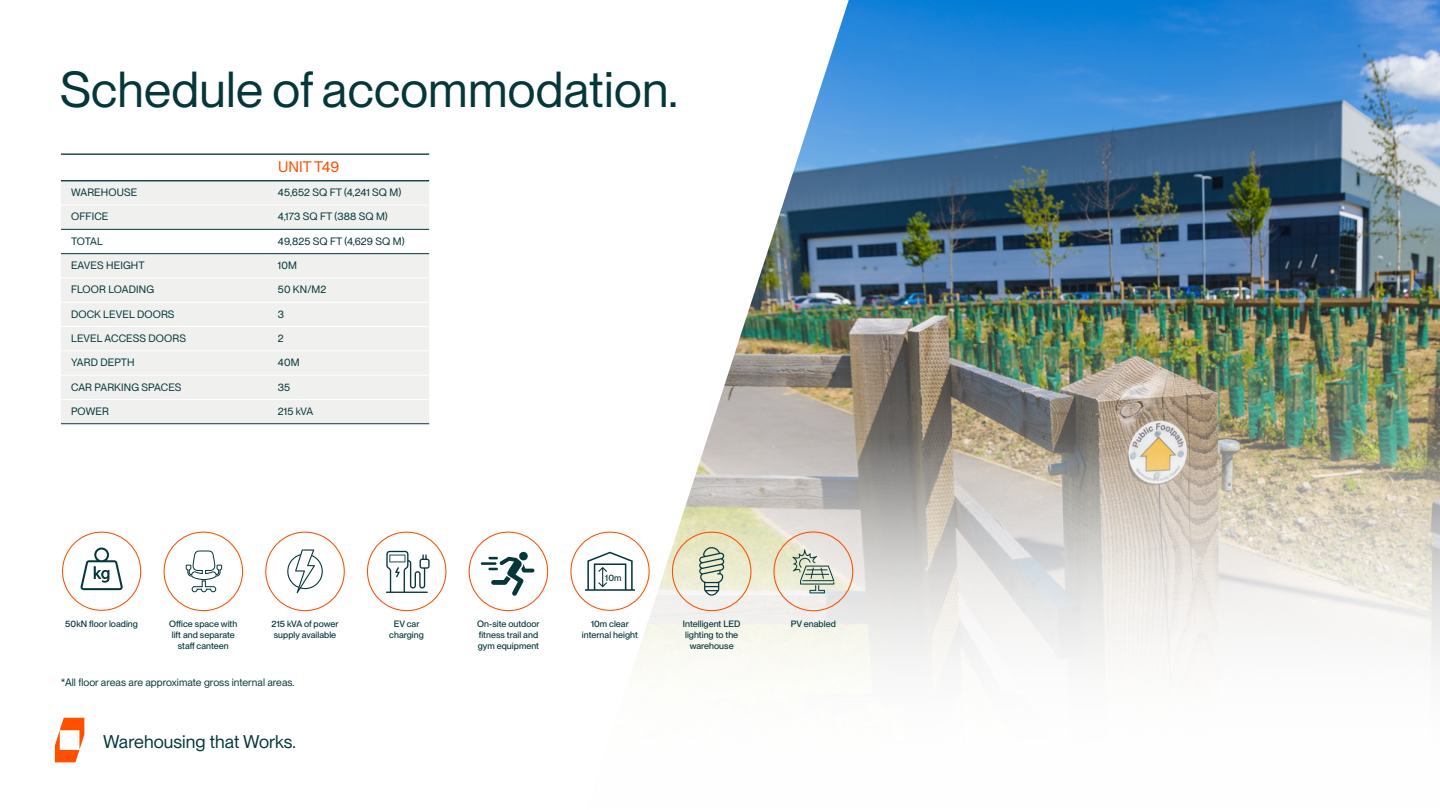
<style>
.page{position:relative;width:1440px;height:810px;background:#fff}
.page>*{position:absolute;margin:0;border:0;box-sizing:border-box;transform-origin:0 0}
.t1{font:49.5px "PP Neue Montreal";letter-spacing:.005em;color:#05373a}
.t2{font:18px "PP Neue Montreal";letter-spacing:.005em;color:#05373a}
.t3{font:15px "PP Neue Montreal";letter-spacing:.005em;color:#fe5000}
.t4{font:10.5px "PP Neue Montreal";letter-spacing:.01em;color:#05373a}
.t5{font:500 9px/10.6px "PP Neue Montreal";letter-spacing:.005em;color:#05373a;text-align:center}
</style>
<div class="page">
<img style="left:763px;top:0;width:677px;height:264px">
<img style="left:707px;top:264px;width:733px;height:176px">
<svg style="left:587px;top:440px;width:853px;height:289px"></svg>
<svg style="left:61px;top:181px;width:368px;height:242px;background:#f0f1ef"></svg>
<hr style="left:61px;top:205px;width:207px;height:1px;background:#fff">
<hr style="left:268px;top:205px;width:161px;height:1px;background:#fff">
<hr style="left:61px;top:278px;width:207px;height:1px;background:#fff">
<hr style="left:268px;top:278px;width:161px;height:1px;background:#fff">
<hr style="left:61px;top:302px;width:207px;height:1px;background:#fff">
<hr style="left:268px;top:302px;width:161px;height:1px;background:#fff">
<hr style="left:61px;top:326px;width:207px;height:1px;background:#fff">
<hr style="left:268px;top:326px;width:161px;height:1px;background:#fff">
<hr style="left:61px;top:350px;width:207px;height:1px;background:#fff">
<hr style="left:268px;top:350px;width:161px;height:1px;background:#fff">
<hr style="left:61px;top:375px;width:207px;height:1px;background:#fff">
<hr style="left:268px;top:375px;width:161px;height:1px;background:#fff">
<hr style="left:61px;top:399px;width:207px;height:1px;background:#fff">
<hr style="left:268px;top:399px;width:161px;height:1px;background:#fff">
<hr style="left:61px;top:423px;width:207px;height:1px;background:#05373a">
<hr style="left:268px;top:423px;width:161px;height:1px;background:#05373a">
<hr style="left:61px;top:229px;width:207px;height:1px;background:#05373a">
<hr style="left:268px;top:229px;width:161px;height:1px;background:#05373a">
<hr style="left:61px;top:253px;width:207px;height:1px;background:#05373a">
<hr style="left:268px;top:253px;width:161px;height:1px;background:#05373a">
<hr style="left:61px;top:153px;width:207px;height:2px;background:#05373a">
<hr style="left:268px;top:153px;width:161px;height:2px;background:#05373a">
<hr style="left:61px;top:180px;width:207px;height:1px;background:#05373a">
<hr style="left:268px;top:180px;width:161px;height:1px;background:#05373a">
<svg style="left:55px;top:718px;width:29px;height:44px"></svg>
<div style="left:773px;top:531px;width:80px;height:80px;border:1px solid #fe5000;border-radius:50%"></div>
<svg style="left:792px;top:549px;width:42px;height:44px;background:#c4ccbe"></svg>
<div style="left:570px;top:532px;width:80px;height:79px;border:1px solid #fe5000;border-radius:50%"></div>
<svg style="left:585px;top:552px;width:50px;height:39px"></svg>
<div style="left:62px;top:532px;width:79px;height:79px;border:1px solid #fe5000;border-radius:50%"></div>
<svg style="left:80px;top:548px;width:43px;height:42px"></svg>
<div style="left:469px;top:532px;width:79px;height:79px;border:1px solid #fe5000;border-radius:50%"></div>
<hr style="left:481px;top:562px;width:16px;height:3px;background:#05373a">
<div style="left:519px;top:552px;width:9px;height:8px;background:#05373a;border-radius:50%"></div>
<svg style="left:488px;top:557px;width:46px;height:39px"></svg>
<div style="left:265px;top:532px;width:80px;height:79px;border:1px solid #fe5000;border-radius:50%"></div>
<svg style="left:287px;top:549px;width:36px;height:44px"></svg>
<div style="left:672px;top:532px;width:79px;height:79px;border:1px solid #fe5000;border-radius:50%"></div>
<svg style="left:699px;top:547px;width:25px;height:49px"></svg>
<div style="left:367px;top:532px;width:79px;height:79px;border:1px solid #fe5000;border-radius:50%"></div>
<svg style="left:386px;top:551px;width:44px;height:42px"></svg>
<div style="left:164px;top:532px;width:79px;height:79px;border:1px solid #fe5000;border-radius:50%"></div>
<svg style="left:185px;top:550px;width:38px;height:43px"></svg>
<h1 class="t1" style="left:60px;top:61px;width:619px">Schedule of accommodation.</h1>
<h3 class="t3" style="left:278px;top:158px;width:63px">UNIT T49</h3>
<p class="t4" style="left:71px;top:186px;width:68px">WAREHOUSE</p>
<p class="t4" style="left:278px;top:186px;width:125px">45,652 SQ FT (4,241 SQ M)</p>
<p class="t4" style="left:71px;top:211px;width:39px">OFFICE</p>
<p class="t4" style="left:278px;top:211px;width:111px">4,173 SQ FT (388 SQ M)</p>
<p class="t4" style="left:71px;top:235px;width:33px">TOTAL</p>
<p class="t4" style="left:278px;top:235px;width:128px">49,825 SQ FT (4,629 SQ M)</p>
<p class="t4" style="left:71px;top:259px;width:75px">EAVES HEIGHT</p>
<p class="t4" style="left:278px;top:259px;width:20px">10M</p>
<p class="t4" style="left:71px;top:283px;width:85px">FLOOR LOADING</p>
<p class="t4" style="left:278px;top:283px;width:50px">50 KN/M2</p>
<p class="t4" style="left:71px;top:308px;width:105px">DOCK LEVEL DOORS</p>
<p class="t4" style="left:278px;top:308px;width:8px">3</p>
<p class="t4" style="left:71px;top:332px;width:116px">LEVEL ACCESS DOORS</p>
<p class="t4" style="left:278px;top:332px;width:7px">2</p>
<p class="t4" style="left:71px;top:356px;width:65px">YARD DEPTH</p>
<p class="t4" style="left:278px;top:356px;width:23px">40M</p>
<p class="t4" style="left:71px;top:381px;width:112px">CAR PARKING SPACES</p>
<p class="t4" style="left:278px;top:381px;width:14px">35</p>
<p class="t4" style="left:71px;top:405px;width:39px">POWER</p>
<p class="t4" style="left:278px;top:405px;width:37px">215 kVA</p>
<p class="t5" style="left:169px;top:619px;width:70px">Office space with lift and separate staff canteen</p>
<p class="t5" style="left:65px;top:619px;width:74px">50kN floor loading</p>
<p class="t5" style="left:389px;top:619px;width:36px">EV car charging</p>
<p class="t5" style="left:272px;top:619px;width:69px;text-align:left">215 kVA of power supply available</p>
<p class="t4" style="left:61px;top:676px;width:235px">*All floor areas are approximate gross internal areas.</p>
<h2 class="t2" style="left:103px;top:731px;width:194px">Warehousing that Works.</h2>
<p class="t5" style="left:605px;top:572px;width:18px">10m</p>
<p class="t5" style="left:477px;top:619px;width:64px">On-site outdoor</p>
<p class="t5" style="left:791px;top:619px;width:46px">PV enabled</p>
<p class="t5" style="left:478px;top:630px;width:63px;text-align:left">fitness trail and gym equipment</p>
<p class="t5" style="left:582px;top:619px;width:58px">10m clear internal height</p>
<p class="t5" style="left:683px;top:619px;width:59px">Intelligent LED lighting to the warehouse</p>
</div>
